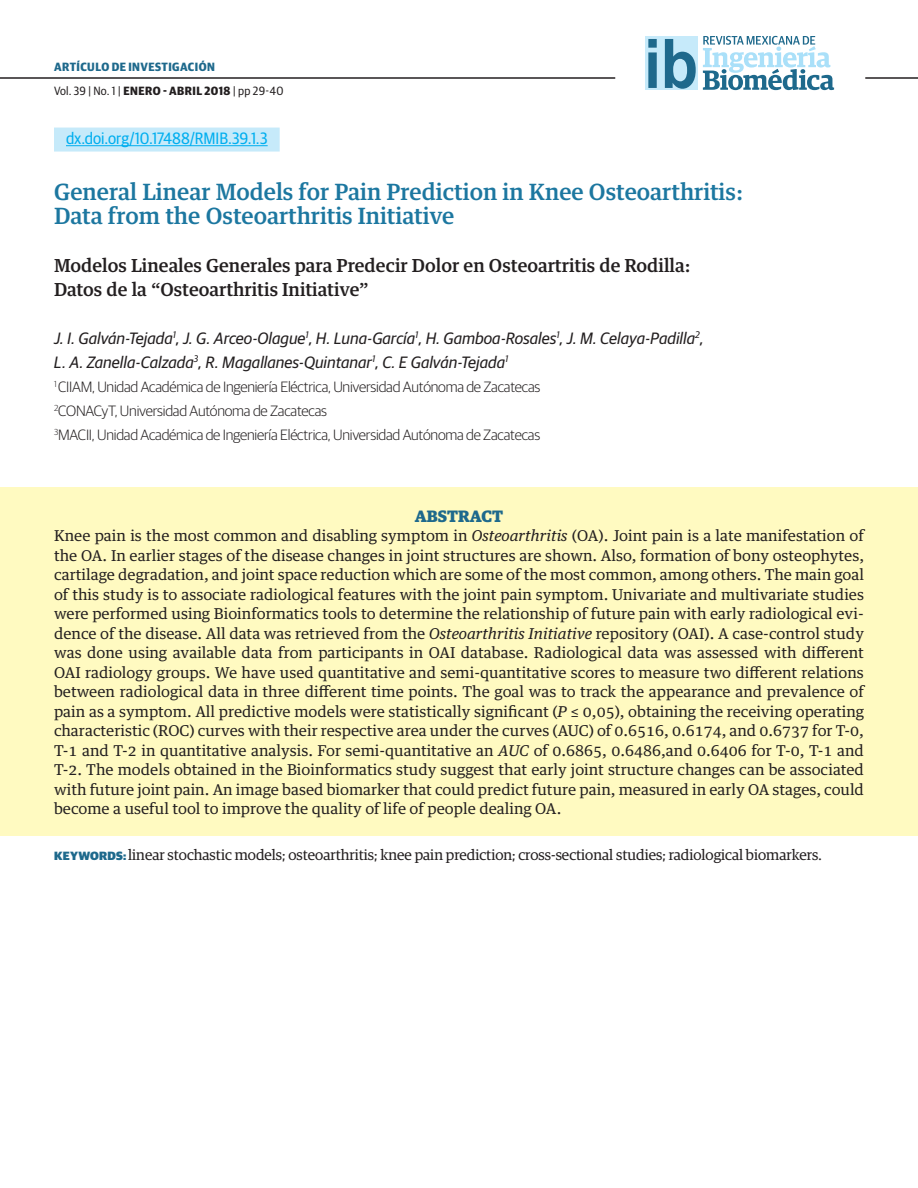
<style>
.page{position:relative;width:918px;height:1188px;background:#fff}
.page>*{position:absolute;margin:0;border:0;box-sizing:border-box;transform-origin:0 0}
.t1{font:700 68.4px "Arial Narrow";color:#1e698c;scale:1.08 1}
.t2{font:500 22.5px/24px "Guardian Egyptian Text";color:#1c77a0}
.t3{font:500 18px/24px "Guardian Egyptian Text";color:#231f20}
.t4{font:italic 16.5px/24px "Guardian Sans";color:#231f20}
.Clave_DOI{font:16.5px "Guardian Sans Narrow";color:#00aeef}
.t5{font:700 16.5px "Guardian Egyp";color:#1e698c}
.t6{font:15px/19.5px "Guardian Egyptian Text";color:#231f20;text-align:justify}
.t7{font:300 15px/24px "Guardian Sans";letter-spacing:-.015em;color:#231f20}
.t8{font:15px "Guardian Egyptian";color:#231f20}
.t9{font:12px "Guardian Sans Narrow";letter-spacing:.01em;color:#231f20}
.t10{font:700 12px "Guardian Sans Narrow";letter-spacing:.04em;color:#1e698c}
.s1{font-weight:700}
.s2{font-style:italic}
.s3{font-family:"Guardian Sans";font-weight:900;font-size:12px;color:#1e698c}
</style>
<div class="page">
<div style="left:0;top:488px;width:918px;height:348px;background:#fffac1"></div>
<hr style="left:0;top:77px;width:615px;height:2px;background:#231f20">
<hr style="left:865px;top:77px;width:53px;height:2px;background:#231f20">
<div style="left:645px;top:36px;width:52px;height:54px;background:#c6eafa"></div>
<svg style="left:703px;top:36px;width:131px;height:54px"></svg>
<div style="left:54px;top:128px;width:226px;height:24px;background:#c6eafa"></div>
<hr style="left:66px;top:145px;width:202px;height:1px;background:#00aeef">
<h1 class="t1" style="left:644px;top:12px;width:52px">ib</h1>
<p class="t10" style="left:54px;top:58px;width:162px">ARTÍCULO DE INVESTIGACIÓN</p>
<p class="t9" style="left:206px;top:82px;width:80px"><span class="s1">2018</span> | pp ___-___</p>
<p class="Clave_DOI" style="left:259px;top:127px;width:11px">0</p>
<p class="t2" style="left:54px;top:177px;width:691px">General Linear Models for Pain Prediction in Knee Osteoarthritis:<br>Data from the Osteoarthritis Initiative</p>
<p class="t3" style="left:54px;top:251px;width:638px">Modelos Lineales Generales para Predecir Dolor en Osteoartritis de Rodilla:<br>Datos de la “Osteoarthritis Initiative”</p>
<p class="t4" style="left:54px;top:325px;width:652px">J. I. Galván-Tejada<sup>1</sup>, J. G. Arceo-Olague<sup>1</sup>, H. Luna-García<sup>1</sup>, H. Gamboa-Rosales<sup>1</sup>, J. M. Celaya-Padilla<sup>2</sup>,<br>L. A. Zanella-Calzada<sup>3</sup>, R. Magallanes-Quintanar<sup>1</sup>, C. E Galván-Tejada<sup>1</sup></p>
<p class="t7" style="left:54px;top:373px;width:488px"><sup>1</sup> CIIAM, Unidad Académica de Ingeniería Eléctrica, Universidad Autónoma de Zacatecas<br><sup>2</sup>CONACyT, Universidad Autónoma de Zacatecas<br><sup>3</sup>MACII, Unidad Académica de Ingeniería Eléctrica, Universidad Autónoma de Zacatecas</p>
<p class="t9" style="left:54px;top:82px;width:231px">Vol. 39 | No. 1 | <span class="s1">ENERO - ABRIL 2018</span> | pp 29-40</p>
<p class="Clave_DOI" style="left:66px;top:127px;width:203px">dx.doi.org/10.17488/RMIB.39.1.3</p>
<p class="t5" style="left:415px;top:503px;width:90px">ABSTRACT</p>
<p class="t6" style="left:54px;top:525px;width:812px">Knee pain is the most common and disabling symptom in <span class="s2">Osteoarthritis</span> (OA). Joint pain is a late manifestation of the OA. In earlier stages of the disease changes in joint structures are shown. Also, formation of bony osteophytes, cartilage degradation, and joint space reduction which are some of the most common, among others. The main goal of this study is to associate radiological features with the joint pain symptom. Univariate and multivariate studies were performed using Bioinformatics tools to determine the relationship of future pain with early radiological evi&shy;dence of the disease. All data was retrieved from the <span class="s2">Osteoarthritis Initiative</span> repository (OAI). A case-control study was done using available data from participants in OAI database. Radiological data was assessed with different OAI radiology groups. We have used quantitative and semi-quantitative scores to measure two different relations between radiological data in three different time points. The goal was to track the appearance and prevalence of pain as a symptom. All predictive models were statistically significant (<span class="s2">P</span> ≤ 0,05), obtaining the receiving operating characteristic (ROC) curves with their respective area under the curves (AUC) of 0.6516, 0.6174, and 0.6737 for T-0, T-1 and T-2 in quantitative analysis. For semi-quantitative an <span class="s2">AUC</span> of 0.6865, 0.6486,and 0.6406 for T-0, T-1 and T-2. The models obtained in the Bioinformatics study suggest that early joint structure changes can be associated with future joint pain. An image based biomarker that could predict future pain, measured in early OA stages, could become a useful tool to improve the quality of life of people dealing OA.</p>
<p class="t8" style="left:54px;top:845px;width:769px"><span class="s3">KEYWORDS:</span> linear stochastic models; osteoarthritis; knee pain prediction; cross-sectional studies; radiological biomarkers.</p>
</div>
